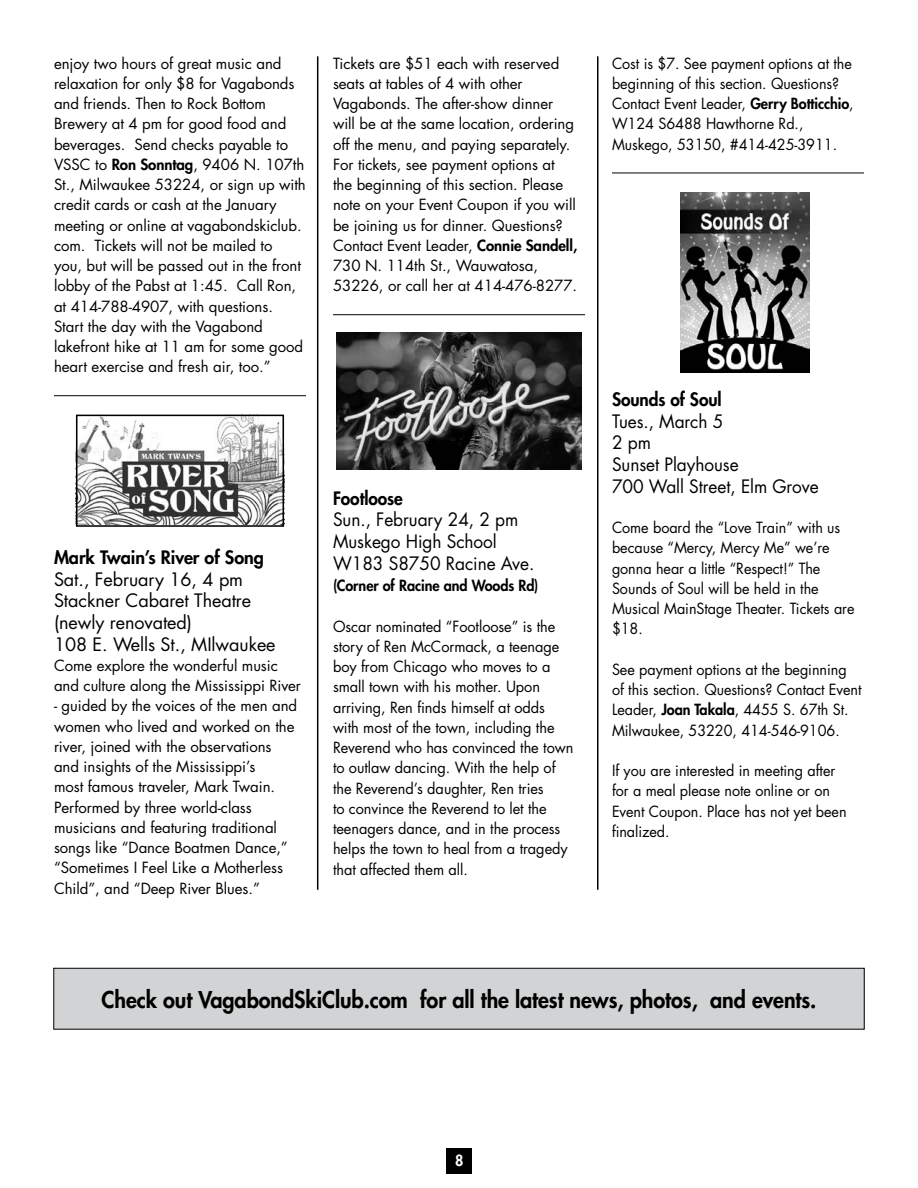
<style>
.page{position:relative;width:918px;height:1188px;background:#fff}
.page>*{position:absolute;margin:0;border:0;box-sizing:border-box;transform-origin:0 0}
.t1{font:800 22.5px "Futura Std";letter-spacing:-.005em;color:#000;scale:.96 1}
.t2{font:18px/21.6px "Futura Std";letter-spacing:-.005em;color:#000;scale:.96 1}
.t3{font:18px/21.6px "Futura Std";letter-spacing:-.005em;color:#000}
.t4{font:800 18px "Futura Std";letter-spacing:-.005em;color:#000}
.t5{font:800 18px "Futura Std";letter-spacing:-.005em;color:#000;scale:.96 1}
.t6{font:15px/20.2px "Futura Std";letter-spacing:-.005em;color:#000}
.t7{font:15px/20.2px "Futura Std";letter-spacing:-.005em;color:#000;scale:.96 1}
.t8{font:800 15px "Futura Std";letter-spacing:-.005em;color:#000;scale:.96 1}
.t9{font:800 15px "Futura Std";color:#fff;scale:.96 1}
.s1{font-weight:800}
</style>
<div class="page">
<div style="left:446px;top:1148px;width:26px;height:26px;background:#000"></div>
<hr style="left:54px;top:395px;width:252px;height:1px;background:#000">
<hr style="left:333px;top:314px;width:252px;height:1px;background:#000">
<hr style="left:612px;top:173px;width:252px;height:1px;background:#000">
<hr style="left:317px;top:56px;width:1px;height:834px;background:#000">
<hr style="left:597px;top:56px;width:1px;height:834px;background:#000">
<img style="left:79px;top:418px;width:202px;height:106px">
<div style="left:76px;top:415px;width:208px;height:112px;border:2px solid #000"></div>
<div style="left:54px;top:968px;width:810px;height:61px;background:#d1d3d4"></div>
<div style="left:53px;top:968px;width:812px;height:62px;border:1px solid #000"></div>
<img style="left:680px;top:193px;width:130px;height:180px">
<img style="left:337px;top:332px;width:244px;height:138px">
<p class="t6" style="left:54px;top:53px;width:253px">enjoy two hours of great music and relaxation for only $8 for Vagabonds and friends. Then to Rock Bottom Brewery at 4 pm for good food and beverages. Send checks payable to VSSC to <span class="s1">Ron Sonntag</span>, 9406 N. 107th St., Milwaukee 53224, or sign up with credit cards or cash at the January meeting or online at vagabondskiclub. com. Tickets will not be mailed to<br>you, but will be passed out in the front lobby of the Pabst at 1:45. Call Ron, at 414-788-4907, with questions.<br>Start the day with the Vagabond lakefront hike at 11 am for some good heart exercise and fresh air, too.”</p>
<p class="t6" style="left:333px;top:53px;width:246px">Tickets are $51 each with reserved seats at tables of 4 with other Vagabonds. The after-show dinner will be at the same location, ordering off the menu, and paying separately.<br>For tickets, see payment options at the beginning of this section. Please note on your Event Coupon if you will be joining us for dinner. Questions?<br>Contact Event Leader, <span class="s1">Connie Sandell, </span>730 N. 114th St., Wauwatosa, 53226, or call her at 414-476-8277.</p>
<p class="t4" style="left:54px;top:546px;width:211px">Mark Twain’s River of Song</p>
<p class="t3" style="left:54px;top:569px;width:223px">Sat., February 16, 4 pm<br>Stackner Cabaret Theatre (newly renovated)<br>108 E. Wells St., MIlwaukee</p>
<p class="t6" style="left:54px;top:655px;width:249px">Come explore the wonderful music and culture along the Mississippi River</p>
<p class="t6" style="left:54px;top:696px;width:245px">- guided by the voices of the men and women who lived and worked on the river, joined with the observations and insights of the Mississippi’s<br>most famous traveler, Mark Twain.<br>Performed by three world-class musicians and featuring traditional songs like “Dance Boatmen Dance,” “Sometimes I Feel Like a Motherless Child”, and “Deep River Blues.”</p>
<p class="t5" style="left:333px;top:487px;width:74px">Footloose</p>
<p class="t2" style="left:333px;top:509px;width:211px">Sun., February 24, 2 pm<br>Muskego High School<br>W183 S8750 Racine Ave.</p>
<p class="t8" style="left:333px;top:576px;width:216px">(Corner of Racine and Woods Rd)</p>
<p class="t6" style="left:333px;top:616px;width:242px">Oscar nominated “Footloose” is the story of Ren McCormack, a teenage boy from Chicago who moves to a small town with his mother. Upon arriving, Ren finds himself at odds with most of the town, including the Reverend who has convinced the town to outlaw dancing. With the help of the Reverend’s daughter, Ren tries<br>to convince the Reverend to let the teenagers dance, and in the process helps the town to heal from a tragedy that affected them all.</p>
<p class="t7" style="left:612px;top:53px;width:253px">Cost is $7. See payment options at the beginning of this section. Questions?<br>Contact Event Leader, <span class="s1">Gerry Botticchio</span>, W124 S6488 Hawthorne Rd., Muskego, 53150, #414-425-3911.</p>
<p class="t5" style="left:612px;top:388px;width:116px">Sounds of Soul</p>
<p class="t2" style="left:612px;top:411px;width:217px">Tues., March 5<br>2 pm<br>Sunset Playhouse<br>700 Wall Street, Elm Grove</p>
<p class="t7" style="left:612px;top:518px;width:254px">Come board the “Love Train” with us because “Mercy, Mercy Me” we’re gonna hear a little “Respect!” The<br>Sounds of Soul will be held in the<br>Musical MainStage Theater. Tickets are $18.</p>
<p class="t7" style="left:612px;top:659px;width:262px">See payment options at the beginning of this section. Questions? Contact Event Leader, <span class="s1">Joan Takala</span>, 4455 S. 67th St.<br>Milwaukee, 53220, 414-546-9106.</p>
<p class="t7" style="left:612px;top:761px;width:246px">If you are interested in meeting after for a meal please note online or on<br>Event Coupon. Place has not yet been finalized.</p>
<h1 class="t1" style="left:102px;top:985px;width:746px">Check out VagabondSkiClub.com for all the latest news, photos, and events.</h1>
<p class="t9" style="left:455px;top:1151px;width:10px">8</p>
</div>
